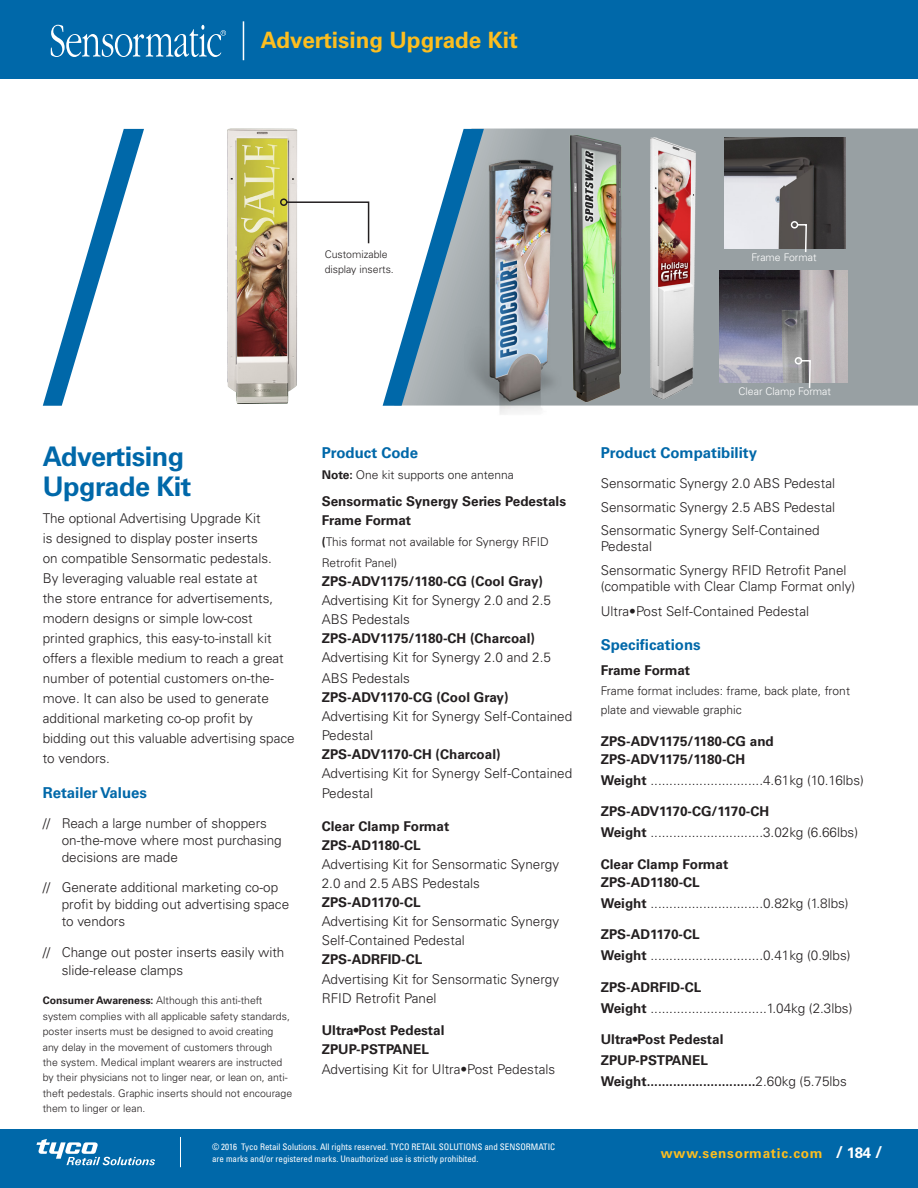
<style>
.page{position:relative;width:918px;height:1188px;background:#fff}
.page>*{position:absolute;margin:0;border:0;box-sizing:border-box;transform-origin:0 0}
.Product_Title{font:700 27px/30.5px "Univers LT Std";letter-spacing:-.02em;color:#0068a9}
.Header_Title{font:700 22.5px "Univers LT Std";color:#fdbe1f}
.Specs_Copy{font:700 15px "Univers LT Std";color:#0068a9}
.Body_Copy{font:700 15px "Univers LT Std";color:#0068a9}
.t1{font:700 15px "Univers LT Std";color:#fff}
.Specs_Copy-2{font:300 13.5px/19px "Univers LT Std";color:#231f20}
.Body_Copy-2{font:300 13.5px/20px "Univers LT Std";color:#231f20}
.Bulleted_Copy{font:300 13.5px/17px "Univers LT Std";color:#231f20}
.Specs_Copy-3{font:700 13.5px/18px "Univers LT Std";color:#231f20}
.t2{font:700 13.5px "Univers LT Std";letter-spacing:.055em;color:#fdbe1f}
.Specs_Copy-4{font:300 12px/19.5px "Univers LT Std";color:#231f20}
.Body_Copy-3{font:300 10.5px/15.5px "Univers LT Std";color:#231f20}
.Body_Copy-4{font:300 10.5px "Univers LT Std";color:#fff}
.t3{font:condensed 9px/12px "Univers LT Std";color:#fff}
.s1{font-weight:700}
.s2{font-weight:300}
.s3{font-size:16.5px}
</style>
<div class="page">
<div style="left:0;top:1129px;width:918px;height:59px;background:#0068a9"></div>
<svg style="left:36px;top:1139px;width:119px;height:26px"></svg>
<hr style="left:180px;top:1137px;width:1px;height:30px;background:#fff">
<div style="left:0;top:0;width:918px;height:79px;background:#0068a9"></div>
<svg style="left:51px;top:25px;width:175px;height:32px"></svg>
<hr style="left:243px;top:21px;width:1px;height:39px;background:#fff">
<img style="left:227px;top:128px;width:71px;height:276px">
<div style="left:484px;top:129px;width:434px;height:277px;background:#98a0a3"></div>
<svg style="left:383px;top:129px;width:101px;height:277px"></svg>
<svg style="left:43px;top:129px;width:101px;height:277px"></svg>
<img style="left:463px;top:159px;width:103px;height:256px">
<img style="left:633px;top:133px;width:73px;height:269px">
<svg style="left:285px;top:201px;width:85px;height:44px"></svg>
<div style="left:280px;top:198px;width:8px;height:8px;border:2px solid #231f20;border-radius:50%"></div>
<img style="left:566px;top:130px;width:67px;height:274px">
<img style="left:719px;top:271px;width:129px;height:111px">
<svg style="left:800px;top:359px;width:12px;height:31px"></svg>
<div style="left:795px;top:357px;width:7px;height:8px;border:2px solid #fff;border-radius:50%"></div>
<img style="left:724px;top:137px;width:122px;height:112px">
<svg style="left:796px;top:223px;width:12px;height:31px"></svg>
<div style="left:791px;top:221px;width:7px;height:8px;border:2px solid #fff;border-radius:50%"></div>
<p class="Header_Title" style="left:261px;top:26px;width:259px">Advertising Upgrade Kit</p>
<p class="Body_Copy-3" style="left:325px;top:246px;width:71px;line-height:15px">Customizable display inserts.</p>
<p class="Body_Copy-4" style="left:752px;top:251px;width:66px">Frame Format</p>
<p class="Product_Title" style="left:43px;top:441px;width:150px">Advertising<br>Upgrade Kit</p>
<p class="Body_Copy-2" style="left:43px;top:508px;width:254px">The optional Advertising Upgrade Kit<br>is designed to display poster inserts<br>on compatible Sensormatic pedestals.<br>By leveraging valuable real estate at<br>the store entrance for advertisements, modern designs or simple low-cost printed graphics, this easy-to-install kit offers a flexible medium to reach a great number of potential customers on-the&shy;move. It can also be used to generate additional marketing co-op profit by bidding out this valuable advertising space to vendors.</p>
<p class="Body_Copy" style="left:43px;top:784px;width:106px">Retailer Values</p>
<p class="Bulleted_Copy" style="left:62px;top:815px;width:222px;text-indent:-19px">// Reach a large number of shoppers on-the-move where most purchasing decisions are made</p>
<p class="Bulleted_Copy" style="left:62px;top:879px;width:229px;text-indent:-19px">// Generate additional marketing co-op profit by bidding out advertising space to vendors</p>
<p class="Bulleted_Copy" style="left:62px;top:943px;width:224px;line-height:18.5px;text-indent:-19px">// Change out poster inserts easily with slide-release clamps</p>
<p class="Body_Copy-3" style="left:43px;top:993px;width:251px"><span class="s1">Consumer Awareness:</span> Although this anti-theft system complies with all applicable safety standards, poster inserts must be designed to avoid creating<br>any delay in the movement of customers through<br>the system. Medical implant wearers are instructed by their physicians not to linger near, or lean on, anti&shy;theft pedestals. Graphic inserts should not encourage them to linger or lean.</p>
<p class="Specs_Copy" style="left:322px;top:444px;width:98px">Product Code</p>
<p class="Specs_Copy-4" style="left:322px;top:465px;width:194px"><span class="s1">Note:</span> One kit supports one antenna</p>
<p class="Specs_Copy-3" style="left:322px;top:492px;width:246px;line-height:19px">Sensormatic Synergy Series Pedestals<br>Frame Format</p>
<p class="Specs_Copy-4" style="left:322px;top:532px;width:229px;line-height:20.5px"><span class="s1">(</span>This format not available for Synergy RFID<br>Retrofit Panel)</p>
<p class="Specs_Copy-2" style="left:322px;top:571px;width:231px"><span class="s1">ZPS-ADV1175/1180-CG (Cool Gray)<br></span>Advertising Kit for Synergy 2.0 and 2.5<br>ABS Pedestals<br><span class="s1">ZPS-ADV1175/1180-CH (Charcoal)<br></span>Advertising Kit for Synergy 2.0 and 2.5</p>
<p class="Specs_Copy-2" style="left:322px;top:668px;width:252px">ABS Pedestals<br><span class="s1">ZPS-ADV1170-CG (Cool Gray)<br></span>Advertising Kit for Synergy Self-Contained<br>Pedestal<br><span class="s1">ZPS-ADV1170-CH (Charcoal)<br></span>Advertising Kit for Synergy Self-Contained<br>Pedestal</p>
<p class="Specs_Copy-2" style="left:322px;top:816px;width:239px"><span class="s1">Clear Clamp Format<br>ZPS-AD1180-CL<br></span>Advertising Kit for Sensormatic Synergy<br>2.0 and 2.5 ABS Pedestals<br><span class="s1">ZPS-AD1170-CL<br></span>Advertising Kit for Sensormatic Synergy<br>Self-Contained Pedestal<br><span class="s1">ZPS-ADRFID-CL<br></span>Advertising Kit for Sensormatic Synergy<br>RFID Retrofit Panel</p>
<p class="Specs_Copy-2" style="left:322px;top:1021px;width:235px"><span class="s1">Ultra•Post Pedestal<br>ZPUP-PSTPANEL<br></span>Advertising Kit for Ultra•Post Pedestals</p>
<p class="t3" style="left:212px;top:1141px;width:345px">© 2016 Tyco Retail Solutions. All rights reserved. TYCO RETAIL SOLUTIONS and SENSORMATIC are marks and/or registered marks. Unauthorized use is strictly prohibited.</p>
<p class="Body_Copy-4" style="left:739px;top:385px;width:94px">Clear Clamp Format</p>
<p class="Specs_Copy" style="left:601px;top:444px;width:158px">Product Compatibility</p>
<p class="Specs_Copy-2" style="left:601px;top:474px;width:236px">Sensormatic Synergy 2.0 ABS Pedestal</p>
<p class="Specs_Copy-2" style="left:601px;top:497px;width:236px">Sensormatic Synergy 2.5 ABS Pedestal</p>
<p class="Specs_Copy-2" style="left:601px;top:522px;width:220px;line-height:16.5px">Sensormatic Synergy Self-Contained<br>Pedestal</p>
<p class="Specs_Copy-2" style="left:601px;top:562px;width:256px;line-height:16.5px">Sensormatic Synergy RFID Retrofit Panel (compatible with Clear Clamp Format only)</p>
<p class="Specs_Copy-2" style="left:601px;top:602px;width:210px">Ultra•Post Self-Contained Pedestal</p>
<p class="Specs_Copy" style="left:601px;top:636px;width:102px">Specifications</p>
<p class="Specs_Copy-3" style="left:601px;top:661px;width:91px">Frame Format</p>
<p class="Specs_Copy-4" style="left:601px;top:681px;width:251px">Frame format includes: frame, back plate, front plate and viewable graphic</p>
<p class="Specs_Copy-3" style="left:601px;top:732px;width:175px">ZPS-ADV1175/1180-CG and<br>ZPS-ADV1175/1180-CH</p>
<p class="Specs_Copy-2" style="left:601px;top:770px;width:265px"><span class="s1">Weight</span> ..............................4.61kg (10.16lbs)</p>
<p class="Specs_Copy-2" style="left:601px;top:801px;width:259px;line-height:21px"><span class="s1">ZPS-ADV1170-CG/1170-CH<br>Weight</span> ..............................3.02kg (6.66lbs)</p>
<p class="Specs_Copy-3" style="left:601px;top:855px;width:129px">Clear Clamp Format<br>ZPS-AD1180-CL</p>
<p class="Specs_Copy-2" style="left:601px;top:893px;width:249px"><span class="s1">Weight</span> ..............................0.82kg (1.8lbs)</p>
<p class="Specs_Copy-2" style="left:601px;top:924px;width:251px;line-height:21px"><span class="s1">ZPS-AD1170-CL<br>Weight</span> ..............................0.41kg (0.9lbs)</p>
<p class="Specs_Copy-2" style="left:601px;top:976px;width:253px;line-height:21px"><span class="s1">ZPS-ADRFID-CL<br>Weight</span> ...............................1.04kg (2.3lbs)</p>
<p class="Specs_Copy-3" style="left:601px;top:1029px;width:248px;line-height:21px">Ultra•Post Pedestal<br>ZPUP-PSTPANEL<br>Weight.............................<span class="s2">2.60kg (5.75lbs</span></p>
<p class="t2" style="left:661px;top:1145px;width:163px">www.sensormatic.com</p>
<p class="t1" style="left:836px;top:1143px;width:48px"><span class="s3">/</span> 184 <span class="s3">/</span></p>
</div>
